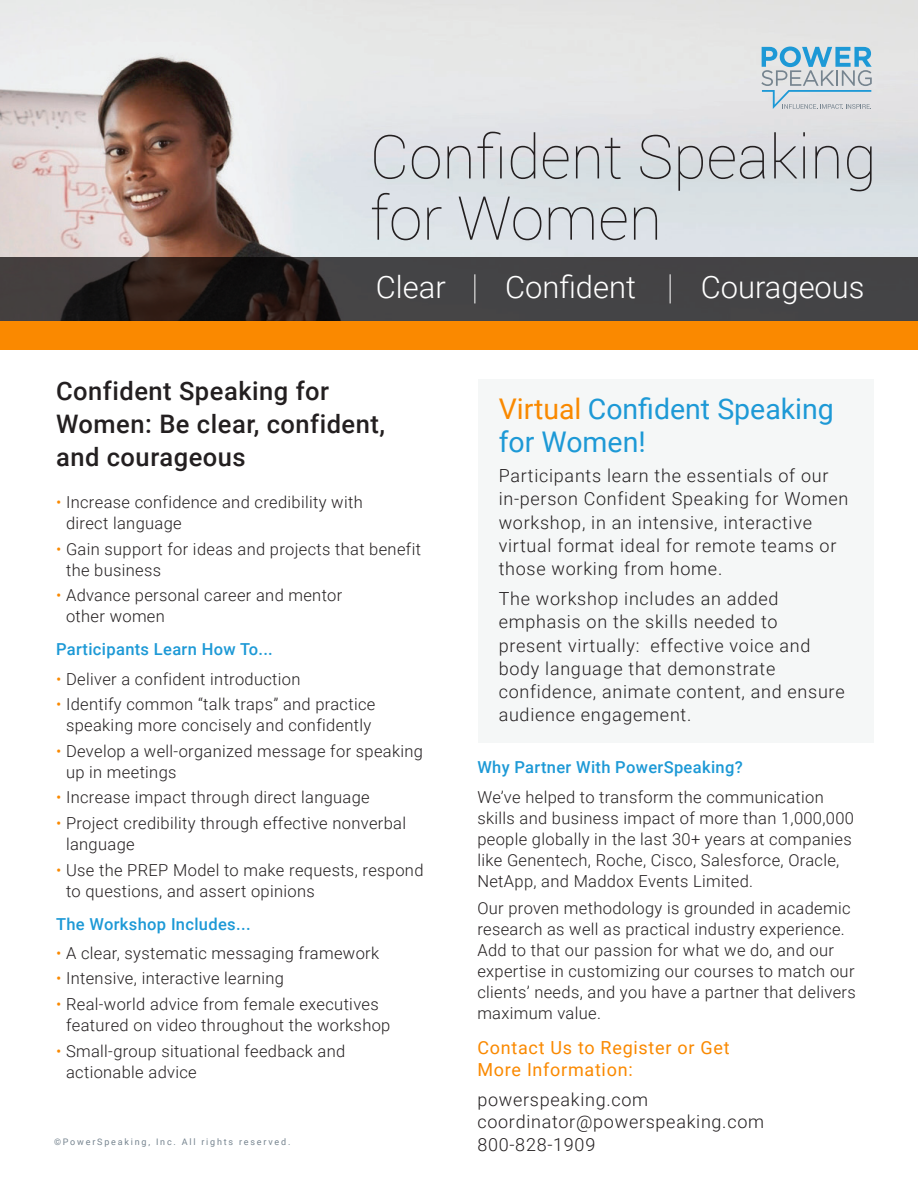
<style>
.page{position:relative;width:918px;height:1188px;background:#fff}
.page>*{position:absolute;margin:0;border:0;box-sizing:border-box;transform-origin:0 0}
.t1{font:100 60.6px "Roboto";color:#231f20}
.t2{font:300 30.9px "Roboto";color:#fff}
.t3{font:28.5px/33.6px "Roboto";color:#1d99d6}
.t4{font:500 25.5px/33px "Roboto";letter-spacing:.02em;color:#231f20}
.t5{font:300 18px/23.2px "Roboto";letter-spacing:.04em;color:#231f20}
.t6{font:18px/22.5px "Roboto";letter-spacing:.04em;color:#fa8900}
.t7{font:300 16.5px/21px "Roboto";letter-spacing:.02em;color:#231f20}
.t8{font:500 16.5px "Roboto";letter-spacing:.02em;color:#1d99d6}
.t9{font:9px "Roboto";letter-spacing:.2em;color:#76848f}
.s1{color:#fa8900}
</style>
<div class="page">
<img style="left:0;top:0;width:918px;height:257px">
<svg style="left:761px;top:47px;width:111px;height:62px;background:#b1cbd9"></svg>
<svg style="left:0;top:257px;width:918px;height:64px;background:#3b3738"></svg>
<svg style="left:670px;top:274px;width:1px;height:29px"></svg>
<svg style="left:474px;top:274px;width:1px;height:29px"></svg>
<div style="left:0;top:321px;width:918px;height:28px;background:#fa8900"></div>
<div style="left:478px;top:379px;width:396px;height:363px;background:#f5f7f7"></div>
<p class="t1" style="left:370px;top:115px;width:508px">Confident Speaking</p>
<p class="t1" style="left:370px;top:176px;width:294px">for Women</p>
<p class="t2" style="left:376px;top:266px;width:71px">Clear</p>
<p class="t2" style="left:505px;top:266px;width:133px">Confident</p>
<p class="t2" style="left:701px;top:266px;width:165px">Courageous</p>
<p class="t4" style="left:56px;top:373px;width:331px">Confident Speaking for<br>Women: Be clear, confident, and courageous</p>
<p class="t7" style="left:66px;top:491px;width:298px;text-indent:-10px"><span class="s1">•</span> Increase confidence and credibility with direct language</p>
<p class="t7" style="left:66px;top:538px;width:356px;text-indent:-10px"><span class="s1">•</span> Gain support for ideas and projects that benefit the business</p>
<p class="t7" style="left:66px;top:584px;width:278px;text-indent:-10px"><span class="s1">•</span> Advance personal career and mentor other women</p>
<p class="t8" style="left:56px;top:638px;width:218px">Participants Learn How To...</p>
<p class="t7" style="left:56px;top:668px;width:246px"><span class="s1">•</span> Deliver a confident introduction</p>
<p class="t7" style="left:56px;top:693px;width:321px;text-align:center"><span class="s1">•</span> Identify common “talk traps” and practice speaking more concisely and confidently</p>
<p class="t7" style="left:66px;top:740px;width:359px;text-indent:-10px"><span class="s1">•</span> Develop a well-organized message for speaking up in meetings</p>
<p class="t7" style="left:56px;top:786px;width:315px"><span class="s1">•</span> Increase impact through direct language</p>
<p class="t7" style="left:66px;top:812px;width:342px;text-indent:-10px"><span class="s1">•</span> Project credibility through effective nonverbal language</p>
<p class="t7" style="left:66px;top:859px;width:359px;text-indent:-10px"><span class="s1">•</span> Use the PREP Model to make requests, respond to questions, and assert opinions</p>
<p class="t8" style="left:56px;top:912px;width:196px">The Workshop Includes...</p>
<p class="t7" style="left:56px;top:942px;width:325px"><span class="s1">•</span> A clear, systematic messaging framework</p>
<p class="t7" style="left:56px;top:967px;width:230px"><span class="s1">•</span> Intensive, interactive learning</p>
<p class="t7" style="left:66px;top:993px;width:326px;text-indent:-10px"><span class="s1">•</span> Real-world advice from female executives featured on video throughout the workshop</p>
<p class="t7" style="left:66px;top:1040px;width:281px;text-indent:-10px"><span class="s1">•</span> Small-group situational feedback and actionable advice</p>
<p class="t9" style="left:54px;top:1136px;width:238px">©PowerSpeaking, Inc. All rights reserved.</p>
<p class="t3" style="left:499px;top:391px;width:337px"><span class="s1">Virtual</span> Confident Speaking for Women!</p>
<p class="t5" style="left:499px;top:463px;width:351px">Participants learn the essentials of our in-person Confident Speaking for Women workshop, in an intensive, interactive virtual format ideal for remote teams or those working from home.</p>
<p class="t5" style="left:499px;top:586px;width:348px">The workshop includes an added emphasis on the skills needed to present virtually: effective voice and body language that demonstrate confidence, animate content, and ensure audience engagement.</p>
<p class="t8" style="left:477px;top:756px;width:267px">Why Partner With PowerSpeaking?</p>
<p class="t7" style="left:477px;top:786px;width:378px">We’ve helped to transform the communication skills and business impact of more than 1,000,000 people globally in the last 30+ years at companies like Genentech, Roche, Cisco, Salesforce, Oracle, NetApp, and Maddox Events Limited.</p>
<p class="t7" style="left:477px;top:897px;width:380px">Our proven methodology is grounded in academic research as well as practical industry experience.<br>Add to that our passion for what we do, and our expertise in customizing our courses to match our clients’ needs, and you have a partner that delivers maximum value.</p>
<p class="t6" style="left:477px;top:1036px;width:254px">Contact Us to Register or Get<br>More Information:</p>
<p class="t5" style="left:477px;top:1087px;width:288px;line-height:22.5px">powerspeaking.com coordinator@powerspeaking.com<br>800-828-1909</p>
</div>
